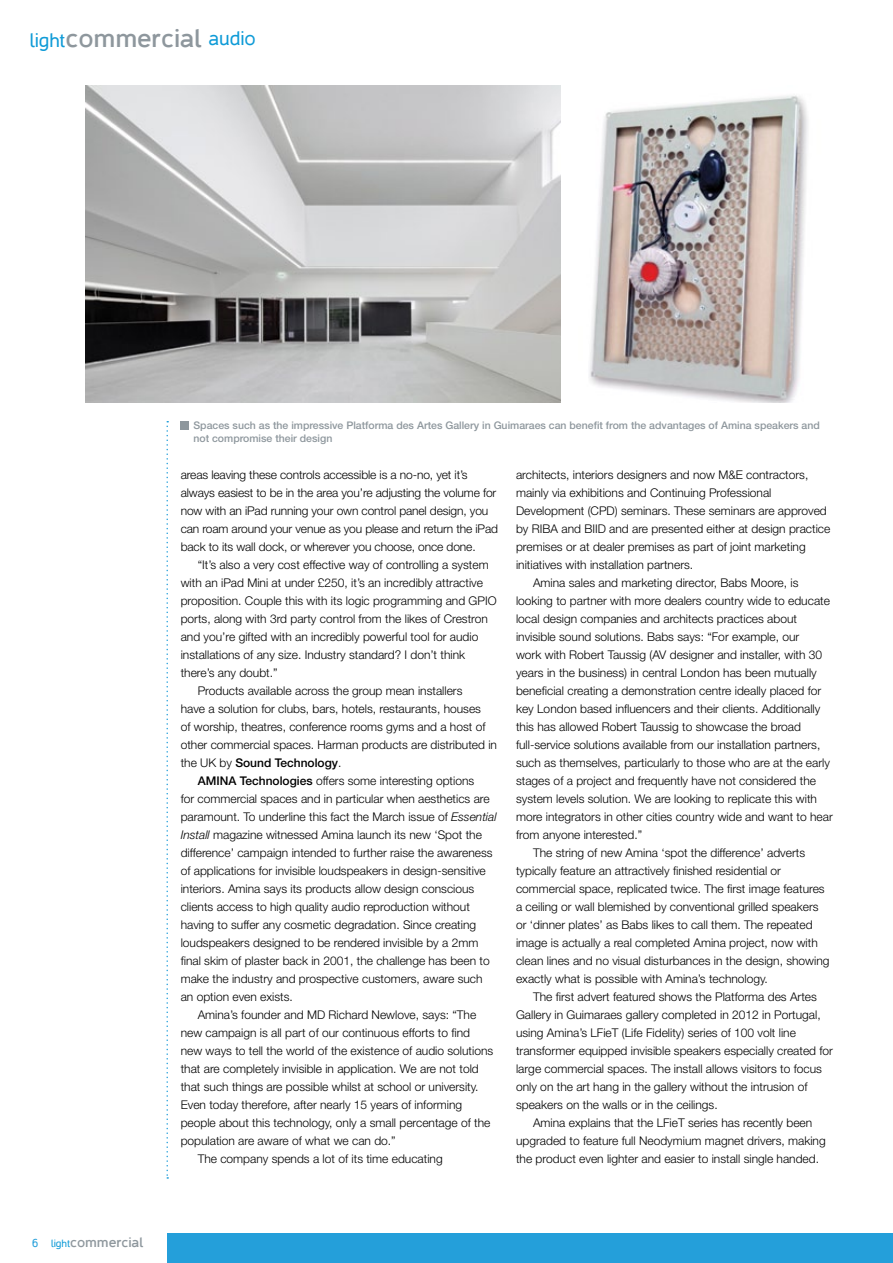
<style>
.page{position:relative;width:893px;height:1263px;background:#fff}
.page>*{position:absolute;margin:0;border:0;box-sizing:border-box;transform-origin:0 0}
.t1{font:19.8px "Casper";color:#0f9bd7}
.t2{font:700 13.8px "Casper";color:#8e979d}
.t3{font:300 12px/18px "Helvetica Neue";color:#000}
.t4{font:500 12px "Helvetica Neue";color:#000}
.t5{font:12px "Casper";color:#249fda}
.t6{font:500 10.5px/12.6px "Helvetica Neue";color:#8e979d}
.s1{font-weight:700;font-size:25.8px;color:#8e979d}
.s2{font-weight:400;font-size:10.65px;color:#0f9bd7}
.s3{font-weight:300}
.s4{font-weight:500}
.s5{font-style:italic}
</style>
<div class="page">
<svg style="left:166px;top:421px;width:2px;height:758px"></svg>
<div style="left:168px;top:1233px;width:725px;height:30px;background:#249fda"></div>
<div style="left:181px;top:421px;width:8px;height:8px;background:#8e979d"></div>
<img style="left:85px;top:85px;width:723px;height:318px">
<h1 class="t1" style="left:30px;top:29px;width:227px">light<span class="s1">commercial</span> audio</h1>
<p class="t6" style="left:193px;top:419px;width:628px">Spaces such as the impressive Platforma des Artes Gallery in Guimaraes can benefit from the advantages of Amina speakers and not compromise their design</p>
<p class="t5" style="left:32px;top:1236px;width:8px">6</p>
<p class="t2" style="left:51px;top:1235px;width:94px"><span class="s2">light</span>commercial</p>
<p class="t3" style="left:181px;top:466px;width:319px">areas leaving these controls accessible is a no-no, yet it’s always easiest to be in the area you’re adjusting the volume for now with an iPad running your own control panel design, you can roam around your venue as you please and return the iPad back to its wall dock, or wherever you choose, once done.</p>
<p class="t3" style="left:198px;top:556px;width:292px">“It’s also a very cost effective way of controlling a system</p>
<p class="t3" style="left:181px;top:574px;width:304px">with an iPad Mini at under £250, it’s an incredibly attractive</p>
<p class="t3" style="left:181px;top:592px;width:317px">proposition. Couple this with its logic programming and GPIO</p>
<p class="t3" style="left:181px;top:610px;width:309px">ports, along with 3rd party control from the likes of Crestron</p>
<p class="t3" style="left:181px;top:628px;width:299px">and you’re gifted with an incredibly powerful tool for audio</p>
<p class="t3" style="left:181px;top:646px;width:286px">installations of any size. Industry standard? I don’t think</p>
<p class="t3" style="left:181px;top:664px;width:98px">there’s any doubt.”</p>
<p class="t3" style="left:198px;top:682px;width:266px">Products available across the group mean installers</p>
<p class="t3" style="left:181px;top:700px;width:302px">have a solution for clubs, bars, hotels, restaurants, houses</p>
<p class="t3" style="left:181px;top:718px;width:306px">of worship, theatres, conference rooms gyms and a host of</p>
<p class="t3" style="left:181px;top:736px;width:318px">other commercial spaces. Harman products are distributed in</p>
<p class="t4" style="left:181px;top:756px;width:162px"><span class="s3">the UK by</span> Sound Technology<span class="s3">.</span></p>
<p class="t3" style="left:198px;top:772px;width:278px"><span class="s4">AMINA Technologies</span> offers some interesting options</p>
<p class="t3" style="left:181px;top:790px;width:310px">for commercial spaces and in particular when aesthetics are</p>
<p class="t3" style="left:181px;top:808px;width:317px">paramount. To underline this fact the March issue of <span class="s5">Essential</span></p>
<p class="t3" style="left:181px;top:826px;width:303px"><span class="s5">Install</span> magazine witnessed Amina launch its new ‘Spot the</p>
<p class="t3" style="left:181px;top:844px;width:313px">difference’ campaign intended to further raise the awareness</p>
<p class="t3" style="left:181px;top:862px;width:307px">of applications for invisible loudspeakers in design-sensitive</p>
<p class="t3" style="left:181px;top:880px;width:295px">interiors. Amina says its products allow design conscious</p>
<p class="t3" style="left:181px;top:898px;width:291px">clients access to high quality audio reproduction without</p>
<p class="t3" style="left:181px;top:916px;width:297px">having to suffer any cosmetic degradation. Since creating</p>
<p class="t3" style="left:181px;top:934px;width:299px">loudspeakers designed to be rendered invisible by a 2mm</p>
<p class="t3" style="left:181px;top:952px;width:310px">final skim of plaster back in 2001, the challenge has been to</p>
<p class="t3" style="left:181px;top:970px;width:303px">make the industry and prospective customers, aware such</p>
<p class="t3" style="left:181px;top:988px;width:114px">an option even exists.</p>
<p class="t3" style="left:198px;top:1006px;width:280px">Amina’s founder and MD Richard Newlove, says: “The</p>
<p class="t3" style="left:181px;top:1024px;width:291px">new campaign is all part of our continuous efforts to find</p>
<p class="t3" style="left:181px;top:1042px;width:314px">new ways to tell the world of the existence of audio solutions</p>
<p class="t3" style="left:181px;top:1060px;width:300px">that are completely invisible in application. We are not told</p>
<p class="t3" style="left:181px;top:1078px;width:299px">that such things are possible whilst at school or university.</p>
<p class="t3" style="left:181px;top:1096px;width:283px">Even today therefore, after nearly 15 years of informing</p>
<p class="t3" style="left:181px;top:1114px;width:311px">people about this technology, only a small percentage of the</p>
<p class="t3" style="left:181px;top:1132px;width:216px">population are aware of what we can do.”</p>
<p class="t3" style="left:198px;top:1150px;width:246px">The company spends a lot of its time educating</p>
<p class="t3" style="left:516px;top:466px;width:294px">architects, interiors designers and now M&amp;E contractors,</p>
<p class="t3" style="left:516px;top:484px;width:257px">mainly via exhibitions and Continuing Professional</p>
<p class="t3" style="left:516px;top:502px;width:312px">Development (CPD) seminars. These seminars are approved</p>
<p class="t3" style="left:516px;top:520px;width:316px">by RIBA and BIID and are presented either at design practice</p>
<p class="t3" style="left:516px;top:538px;width:291px">premises or at dealer premises as part of joint marketing</p>
<p class="t3" style="left:516px;top:556px;width:179px">initiatives with installation partners.</p>
<p class="t3" style="left:533px;top:574px;width:267px">Amina sales and marketing director, Babs Moore, is</p>
<p class="t3" style="left:516px;top:592px;width:315px">looking to partner with more dealers country wide to educate</p>
<p class="t3" style="left:516px;top:610px;width:282px">local design companies and architects practices about</p>
<p class="t3" style="left:516px;top:628px;width:285px">invisible sound solutions. Babs says: “For example, our</p>
<p class="t3" style="left:516px;top:646px;width:308px">work with Robert Taussig (AV designer and installer, with 30</p>
<p class="t3" style="left:516px;top:664px;width:302px">years in the business) in central London has been mutually</p>
<p class="t3" style="left:516px;top:682px;width:307px">beneficial creating a demonstration centre ideally placed for</p>
<p class="t3" style="left:516px;top:700px;width:306px">key London based influencers and their clients. Additionally</p>
<p class="t3" style="left:516px;top:718px;width:286px">this has allowed Robert Taussig to showcase the broad</p>
<p class="t3" style="left:516px;top:736px;width:306px">full-service solutions available from our installation partners,</p>
<p class="t3" style="left:516px;top:754px;width:315px">such as themselves, particularly to those who are at the early</p>
<p class="t3" style="left:516px;top:772px;width:301px">stages of a project and frequently have not considered the</p>
<p class="t3" style="left:516px;top:790px;width:302px">system levels solution. We are looking to replicate this with</p>
<p class="t3" style="left:516px;top:808px;width:318px">more integrators in other cities country wide and want to hear</p>
<p class="t3" style="left:516px;top:826px;width:128px">from anyone interested.”</p>
<p class="t3" style="left:533px;top:844px;width:274px">The string of new Amina ‘spot the difference’ adverts</p>
<p class="t3" style="left:516px;top:862px;width:266px">typically feature an attractively finished residential or</p>
<p class="t3" style="left:516px;top:880px;width:310px">commercial space, replicated twice. The first image features</p>
<p class="t3" style="left:516px;top:898px;width:304px">a ceiling or wall blemished by conventional grilled speakers</p>
<p class="t3" style="left:516px;top:916px;width:298px">or ‘dinner plates’ as Babs likes to call them. The repeated</p>
<p class="t3" style="left:516px;top:934px;width:303px">image is actually a real completed Amina project, now with</p>
<p class="t3" style="left:516px;top:952px;width:315px">clean lines and no visual disturbances in the design, showing</p>
<p class="t3" style="left:516px;top:970px;width:253px">exactly what is possible with Amina’s technology.</p>
<p class="t3" style="left:533px;top:988px;width:285px">The first advert featured shows the Platforma des Artes</p>
<p class="t3" style="left:516px;top:1006px;width:306px">Gallery in Guimaraes gallery completed in 2012 in Portugal,</p>
<p class="t3" style="left:516px;top:1024px;width:281px">using Amina’s LFieT (Life Fidelity) series of 100 volt line</p>
<p class="t3" style="left:516px;top:1042px;width:318px">transformer equipped invisible speakers especially created for</p>
<p class="t3" style="left:516px;top:1060px;width:307px">large commercial spaces. The install allows visitors to focus</p>
<p class="t3" style="left:516px;top:1078px;width:293px">only on the art hang in the gallery without the intrusion of</p>
<p class="t3" style="left:516px;top:1096px;width:203px">speakers on the walls or in the ceilings.</p>
<p class="t3" style="left:533px;top:1114px;width:281px">Amina explains that the LFieT series has recently been</p>
<p class="t3" style="left:516px;top:1132px;width:311px">upgraded to feature full Neodymium magnet drivers, making</p>
<p class="t3" style="left:516px;top:1150px;width:304px">the product even lighter and easier to install single handed.</p>
</div>
